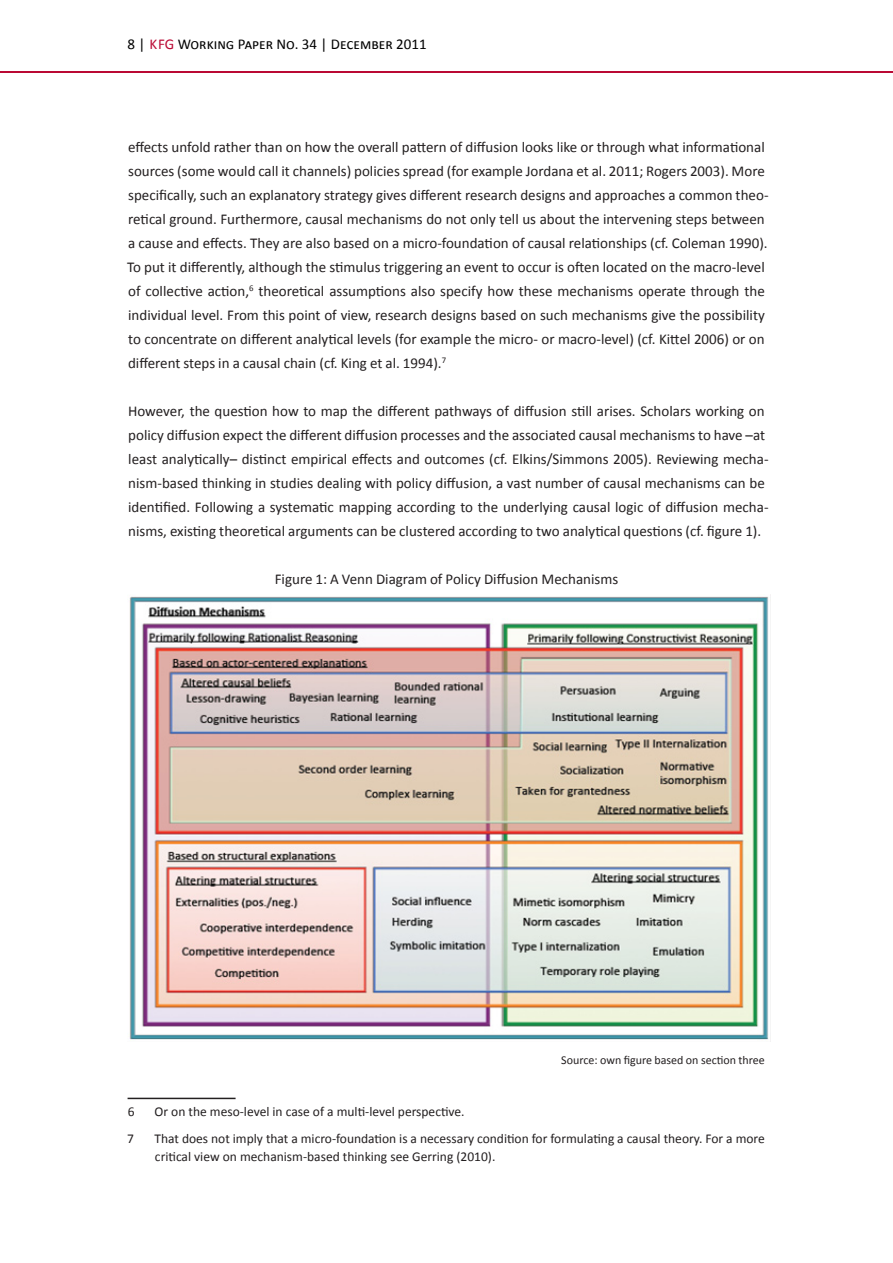
<style>
.page{position:relative;width:893px;height:1263px;background:#fff}
.page>*{position:absolute;margin:0;border:0;box-sizing:border-box;transform-origin:0 0}
.Fußnote{font:15px/24px "Calibri";color:#231f20}
.Text{font:15px/24px "Calibri";color:#231f20}
.t1{font:15px "Calibri";color:#000}
.Fußnote-2{font:13.5px/18px "Calibri";color:#231f20}
.Text-2{font:12px "Calibri";color:#231f20}
.s1{color:#ba0934}
</style>
<div class="page">
<hr style="left:0;top:72px;width:893px;height:1px;background:#ba0934">
<img style="left:129px;top:595px;width:642px;height:447px">
<hr style="left:128px;top:1098px;width:108px;height:1px;background:#231f20">
<p class="t1" style="left:128px;top:35px;width:301px">8 | <span class="s1">KFG</span> Working Paper No. 34 | December 2011</p>
<p class="Fußnote" style="left:127px;top:134px;width:643px">effects unfold rather than on how the overall pattern of diffusion looks like or through what informational sources (some would call it channels) policies spread (for example Jordana et al. 2011; Rogers 2003). More specifically, such an explanatory strategy gives different research designs and approaches a common theo&shy;retical ground. Furthermore, causal mechanisms do not only tell us about the intervening steps between a cause and effects. They are also based on a micro-foundation of causal relationships (cf. Coleman 1990).<br>To put it differently, although the stimulus triggering an event to occur is often located on the macro-level of collective action,<sup>6</sup> theoretical assumptions also specify how these mechanisms operate through the individual level. From this point of view, research designs based on such mechanisms give the possibility to concentrate on different analytical levels (for example the micro- or macro-level) (cf. Kittel 2006) or on different steps in a causal chain (cf. King et al. 1994).<sup>7</sup></p>
<p class="Text" style="left:128px;top:398px;width:642px">However, the question how to map the different pathways of diffusion still arises. Scholars working on policy diffusion expect the different diffusion processes and the associated causal mechanisms to have –at least analytically– distinct empirical effects and outcomes (cf. Elkins/Simmons 2005). Reviewing mecha&shy;nism-based thinking in studies dealing with policy diffusion, a vast number of causal mechanisms can be identified. Following a systematic mapping according to the underlying causal logic of diffusion mecha&shy;nisms, existing theoretical arguments can be clustered according to two analytical questions (cf. figure 1).</p>
<p class="Text" style="left:275px;top:566px;width:345px">Figure 1: A Venn Diagram of Policy Diffusion Mechanisms</p>
<p class="Text-2" style="left:561px;top:1052px;width:205px">Source: own figure based on section three</p>
<p class="Fußnote-2" style="left:128px;top:1102px;width:8px">6</p>
<p class="Fußnote-2" style="left:155px;top:1102px;width:312px">Or on the meso-level in case of a multi-level perspective.</p>
<p class="Fußnote-2" style="left:127px;top:1129px;width:8px">7</p>
<p class="Fußnote-2" style="left:155px;top:1129px;width:612px">That does not imply that a micro-foundation is a necessary condition for formulating a causal theory. For a more critical view on mechanism-based thinking see Gerring (2010).</p>
</div>
